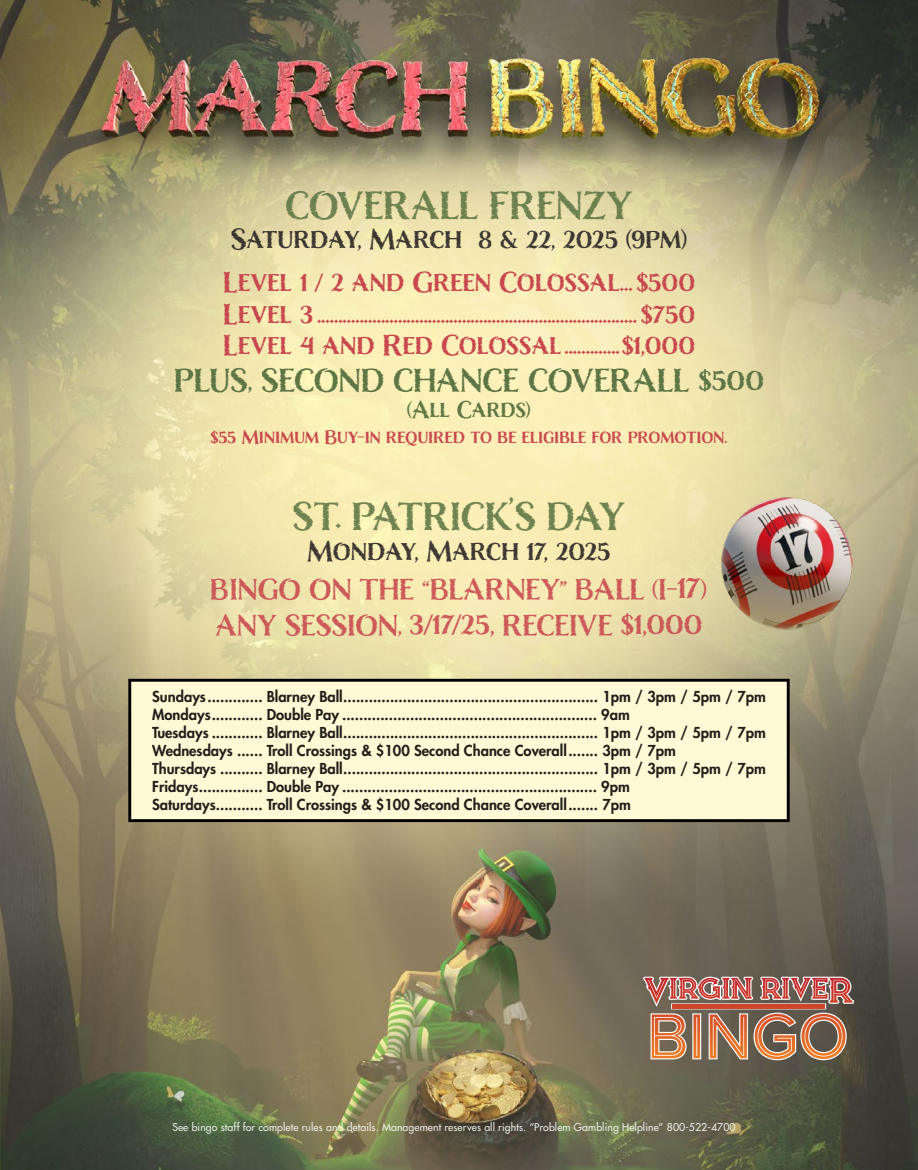
<style>
.page{position:relative;width:918px;height:1170px;background:#fff}
.page>*{position:absolute;margin:0;border:0;box-sizing:border-box;transform-origin:0 0}
.t1{font:700 36px "Nelson";letter-spacing:-.015em;color:#5d7544}
.t2{font:700 30px "Nelson";letter-spacing:-.005em;color:#5d7544}
.t3{font:700 27px/36.9px "Nelson";color:#c8464d;text-align:center}
.t4{font:700 27px "Nelson";color:#231f20}
.t5{font:700 22.5px "Nelson";letter-spacing:-.005em;color:#5d7544}
.t6{font:700 18px "Nelson";letter-spacing:-.005em;color:#c8464d}
.t7{font:800 14.7px/18px "Futura Std";color:#000}
.t8{font:500 10.5px "Futura Std";letter-spacing:.01em;color:#fff}
.s1{color:#231f20}
.s2{font-size:31.5px}
.s3{font-size:30px}
</style>
<div class="page">
<img style="left:0;top:0;width:918px;height:1170px">
<div style="left:128px;top:679px;width:662px;height:143px;background:#fff9d6"></div>
<img style="left:720px;top:497px;width:133px;height:132px">
<svg style="left:642px;top:973px;width:213px;height:88px;background:#a17865"></svg>
<hr style="left:672px;top:1004px;width:153px;height:4px;background:#cf4429">
<h1 class="t1" style="left:285px;top:180px;width:349px">COVERALL FRENZY</h1>
<h3 class="t4" style="left:231px;top:221px;width:458px">Saturday, March 8 &amp; 22, 2025 (9pm)</h3>
<h3 class="t3" style="left:223px;top:268px;width:474px;line-height:31.5px;text-align:justify">Level 1 / 2 and Green Colossal...$500<br>Level 3...........................................................................$750<br>Level 4 and Red Colossal.............$1,000</h3>
<h2 class="t2" style="left:174px;top:360px;width:591px">PLUS, SECOND CHANCE COVERALL $500</h2>
<h3 class="t5" style="left:407px;top:394px;width:125px">(All Cards)</h3>
<p class="t6" style="left:211px;top:424px;width:518px">$55 Minimum Buy-in required to be eligible for promotion.</p>
<h1 class="t1" style="left:293px;top:491px;width:334px">ST. PATRICK’S DAY</h1>
<h3 class="t3" style="left:211px;top:534px;width:498px"><span class="s1">Monday, March 17, 2025<br></span>BINGO ON THE “BLARNEY” BALL (I-<span class="s2">17</span>)<br>ANY SESSION, <span class="s3">3/17/25,</span> RECEIVE <span class="s3">$1,000</span></h3>
<p class="t7" style="left:152px;top:688px;width:615px">Sundays............. Blarney Ball............................................................ 1pm / 3pm / 5pm / 7pm Mondays............ Double Pay ............................................................ 9am<br>Tuesdays ............ Blarney Ball............................................................ 1pm / 3pm / 5pm / 7pm Wednesdays ...... Troll Crossings &amp; $100 Second Chance Coverall....... 3pm / 7pm<br>Thursdays .......... Blarney Ball............................................................ 1pm / 3pm / 5pm / 7pm Fridays............... Double Pay ............................................................ 9pm<br>Saturdays........... Troll Crossings &amp; $100 Second Chance Coverall....... 7pm</p>
<p class="t8" style="left:172px;top:1120px;width:565px">See bingo staff for complete rules and details. Management reserves all rights. “Problem Gambling Helpline” 800-522-4700</p>
</div>
